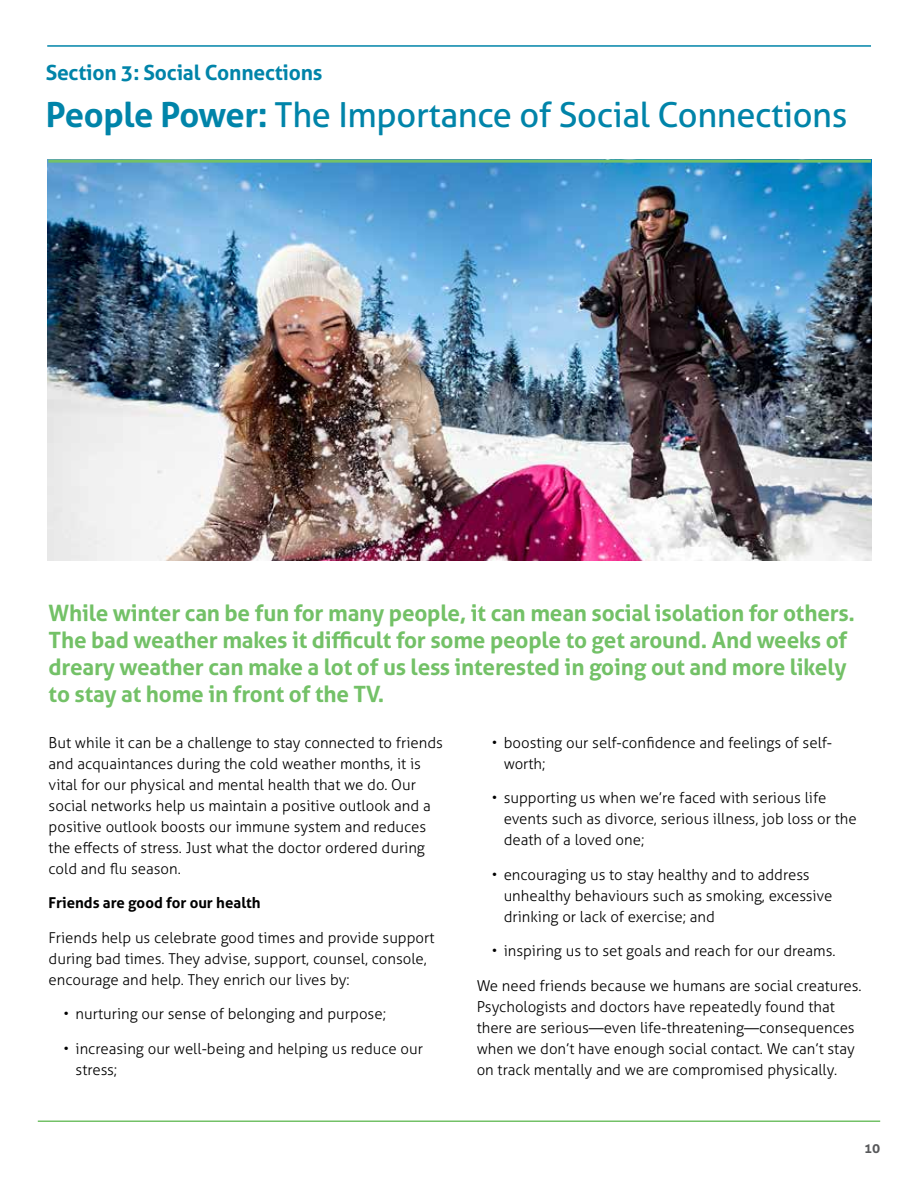
<style>
.page{position:relative;width:918px;height:1188px;background:#fff}
.page>*{position:absolute;margin:0;border:0;box-sizing:border-box;transform-origin:0 0}
.t1{font:34.5px "Aller";letter-spacing:-.01em;color:#0084a9}
.t2{font:700 22.5px/27px "Aller";letter-spacing:-.01em;color:#73c167}
.t3{font:700 21px "Aller";letter-spacing:-.01em;color:#0084a9}
.t4{font:300 15px/21px "Aller";color:#000}
.t5{font:700 15px "Aller";color:#000}
.t6{font:700 13.5px "Aller";color:#58595b}
.s1{font-weight:700}
</style>
<div class="page">
<img style="left:47px;top:160px;width:824px;height:401px">
<hr style="left:38px;top:1120px;width:842px;height:2px;background:#73c167">
<hr style="left:48px;top:160px;width:823px;height:3px;background:#73c167">
<hr style="left:47px;top:45px;width:824px;height:2px;background:#0084a9">
<h3 class="t3" style="left:46px;top:59px;width:278px">Section 3: Social Connections</h3>
<h1 class="t1" style="left:46px;top:94px;width:803px"><span class="s1">People Power:</span> The Importance of Social Connections</h1>
<p class="t2" style="left:49px;top:600px;width:808px">While winter can be fun for many people, it can mean social isolation for others.<br>The bad weather makes it difficult for some people to get around. And weeks of dreary weather can make a lot of us less interested in going out and more likely to stay at home in front of the TV.</p>
<p class="t4" style="left:49px;top:732px;width:396px">But while it can be a challenge to stay connected to friends and acquaintances during the cold weather months, it is vital for our physical and mental health that we do. Our social networks help us maintain a positive outlook and a positive outlook boosts our immune system and reduces the effects of stress. Just what the doctor ordered during cold and flu season.</p>
<p class="t5" style="left:49px;top:894px;width:214px">Friends are good for our health</p>
<p class="t4" style="left:49px;top:927px;width:387px">Friends help us celebrate good times and provide support during bad times. They advise, support, counsel, console, encourage and help. They enrich our lives by:</p>
<p class="t4" style="left:64px;top:1003px;width:324px">• nurturing our sense of belonging and purpose;</p>
<p class="t4" style="left:76px;top:1038px;width:349px;text-indent:-12px">• increasing our well-being and helping us reduce our stress;</p>
<p class="t4" style="left:504px;top:732px;width:330px;text-indent:-12px">• boosting our self-confidence and feelings of self&shy;worth;</p>
<p class="t4" style="left:504px;top:787px;width:355px;text-indent:-12px">• supporting us when we’re faced with serious life events such as divorce, serious illness, job loss or the death of a loved one;</p>
<p class="t4" style="left:504px;top:864px;width:330px;text-indent:-12px">• encouraging us to stay healthy and to address unhealthy behaviours such as smoking, excessive drinking or lack of exercise; and</p>
<p class="t4" style="left:492px;top:940px;width:345px">• inspiring us to set goals and reach for our dreams.</p>
<p class="t4" style="left:477px;top:975px;width:387px">We need friends because we humans are social creatures.<br>Psychologists and doctors have repeatedly found that there are serious—even life-threatening—consequences when we don’t have enough social contact. We can’t stay on track mentally and we are compromised physically.</p>
<p class="t6" style="left:864px;top:1140px;width:18px">10</p>
</div>
